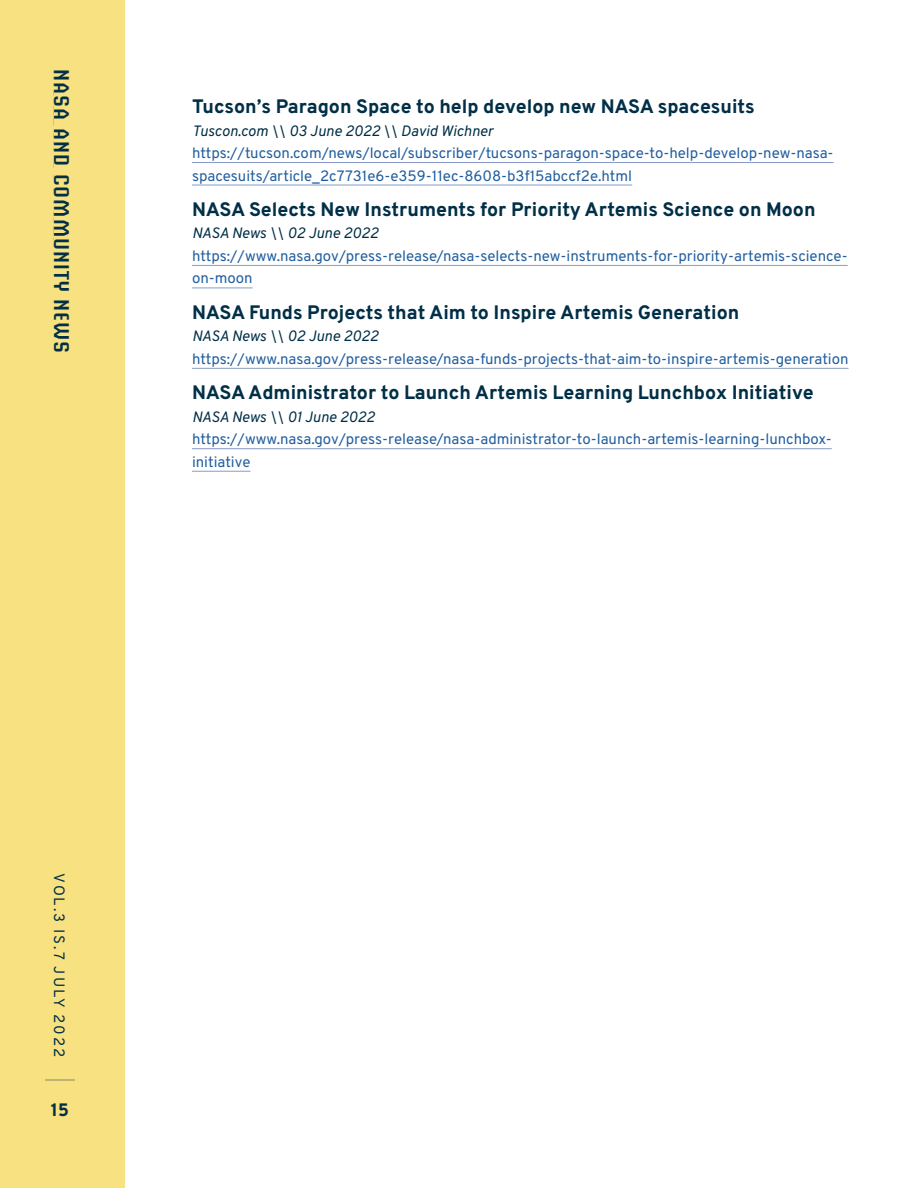
<style>
.page{position:relative;width:918px;height:1188px;background:#fff}
.page>*{position:absolute;margin:0;border:0;box-sizing:border-box;transform-origin:0 0}
.t1{font:600 21px "Briem Akademi Std";letter-spacing:.05em;color:#002f47}
.t2{font:800 19.5px "Overpass";color:#002f47}
.t3{font:800 18px "Overpass";color:#002f47}
.t4{font:15px/22.5px "Overpass";color:#215e9e}
.t5{font:italic 15px "Overpass";color:#002f47}
.t6{font:15px "Overpass";letter-spacing:.12em;color:#002f47}
</style>
<div class="page">
<div style="left:0;top:0;width:125px;height:1188px;background:#f8e180"></div>
<hr style="left:45px;top:1080px;width:30px;height:1px;background:#002f47">
<hr style="left:192px;top:162px;width:642px;height:1px;background:#879bc6">
<hr style="left:192px;top:185px;width:440px;height:1px;background:#879bc6">
<hr style="left:192px;top:265px;width:656px;height:1px;background:#879bc6">
<hr style="left:192px;top:288px;width:61px;height:1px;background:#879bc6">
<hr style="left:192px;top:368px;width:657px;height:1px;background:#879bc6">
<hr style="left:192px;top:448px;width:640px;height:1px;background:#879bc6">
<hr style="left:192px;top:471px;width:59px;height:1px;background:#879bc6">
<h1 class="t1" style="left:73px;top:69px;width:190px;rotate:90deg">Member Spotlight</h1>
<h1 class="t1" style="left:73px;top:69px;width:285px;rotate:90deg">NASA AND COMMUNITY NEWS</h1>
<h2 class="t2" style="left:192px;top:94px;width:564px">Tucson’s Paragon Space to help develop new NASA spacesuits</h2>
<p class="t5" style="left:192px;top:121px;width:303px">Tuscon.com \\ 03 June 2022 \\ David Wichner</p>
<p class="t4" style="left:192px;top:142px;width:643px">https://tucson.com/news/local/subscriber/tucsons-paragon-space-to-help-develop-new-nasa&shy;spacesuits/article_2c7731e6-e359-11ec-8608-b3f15abccf2e.html</p>
<h2 class="t2" style="left:192px;top:197px;width:625px">NASA Selects New Instruments for Priority Artemis Science on Moon</h2>
<p class="t5" style="left:192px;top:224px;width:188px">NASA News \\ 02 June 2022</p>
<p class="t4" style="left:192px;top:245px;width:657px">https://www.nasa.gov/press-release/nasa-selects-new-instruments-for-priority-artemis-science&shy;on-moon</p>
<h2 class="t2" style="left:192px;top:300px;width:549px">NASA Funds Projects that Aim to Inspire Artemis Generation</h2>
<p class="t5" style="left:192px;top:327px;width:188px">NASA News \\ 02 June 2022</p>
<p class="t4" style="left:192px;top:347px;width:658px">https://www.nasa.gov/press-release/nasa-funds-projects-that-aim-to-inspire-artemis-generation</p>
<h2 class="t2" style="left:192px;top:380px;width:623px">NASA Administrator to Launch Artemis Learning Lunchbox Initiative</h2>
<p class="t5" style="left:192px;top:407px;width:184px">NASA News \\ 01 June 2022</p>
<p class="t4" style="left:192px;top:428px;width:641px">https://www.nasa.gov/press-release/nasa-administrator-to-launch-artemis-learning-lunchbox&shy;initiative</p>
<p class="t6" style="left:68px;top:873px;width:185px;rotate:90deg">VOL.3 IS.7 JULY 2022</p>
<p class="t3" style="left:51px;top:1099px;width:20px">15</p>
</div>
